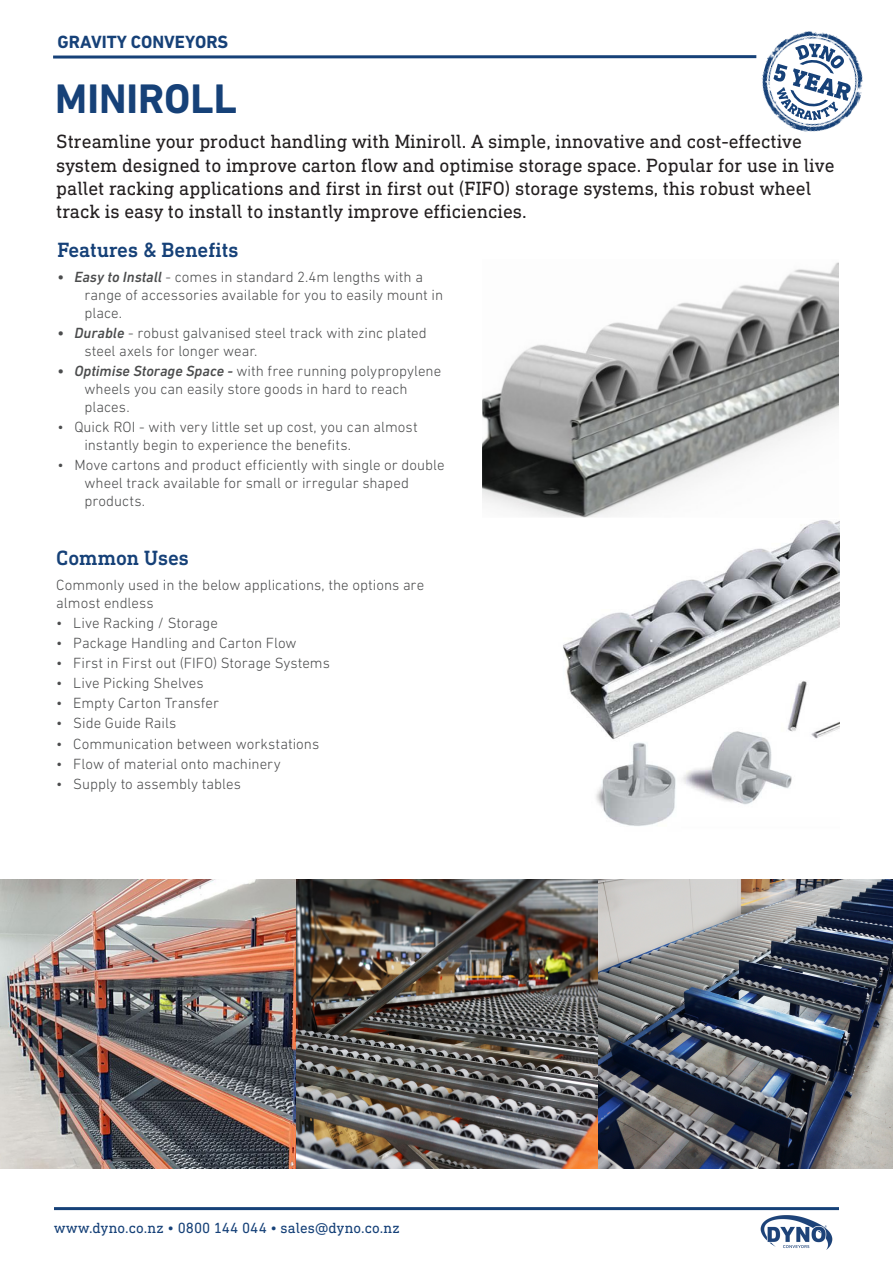
<style>
.page{position:relative;width:893px;height:1263px;background:#fff}
.page>*{position:absolute;margin:0;border:0;box-sizing:border-box;transform-origin:0 0}
.t1{font:700 42px "DIN Next LT Pro";color:#164178}
.t2{font:500 21px "DIN Next Slab Pro";color:#164178}
.t3{font:19.5px/23.4px "DIN Next Slab Pro";color:#231f20}
.t4{font:700 18px "DIN Next LT Pro";color:#164178}
.Bullet_List{font:300 15px/18px "DIN Next LT Pro";color:#4b4c4d}
.t5{font:15px "DIN Next Slab Pro";letter-spacing:.005em;color:#164178}
.s1{font-weight:500;font-style:italic}
</style>
<div class="page">
<img style="left:563px;top:520px;width:277px;height:306px">
<img style="left:482px;top:262px;width:357px;height:256px">
<svg style="left:53px;top:55px;width:698px;height:4px;background:#4f7099"></svg>
<img style="left:751px;top:31px;width:112px;height:101px">
<svg style="left:773px;top:44px;width:78px;height:76px"></svg>
<hr style="left:54px;top:1207px;width:785px;height:3px;background:#164178">
<img style="left:725px;top:1207px;width:114px;height:43px">
<img style="left:0;top:880px;width:893px;height:288px">
<p class="t4" style="left:58px;top:32px;width:172px">GRAVITY CONVEYORS</p>
<p class="t1" style="left:55px;top:74px;width:183px">MINIROLL</p>
<p class="t3" style="left:56px;top:130px;width:780px">Streamline your product handling with Miniroll. A simple, innovative and cost-effective system designed to improve carton flow and optimise storage space. Popular for use in live pallet racking applications and first in first out (FIFO) storage systems, this robust wheel track is easy to install to instantly improve efficiencies.</p>
<p class="t2" style="left:57px;top:238px;width:183px">Features &amp; Benefits</p>
<p class="Bullet_List" style="left:84px;top:267px;width:360px;text-indent:-27px"><span class="s1">• Easy to Install</span> - comes in standard 2.4m lengths with a range of accessories available for you to easily mount in place.</p>
<p class="Bullet_List" style="left:84px;top:324px;width:344px;text-indent:-27px"><span class="s1">• Durable</span> - robust galvanised steel track with zinc plated steel axels for longer wear.</p>
<p class="Bullet_List" style="left:84px;top:362px;width:358px;text-indent:-27px"><span class="s1">• Optimise Storage Space -</span> with free running polypropylene wheels you can easily store goods in hard to reach places.</p>
<p class="Bullet_List" style="left:84px;top:418px;width:335px;text-indent:-27px">• Quick ROI - with very little set up cost, you can almost instantly begin to experience the benefits.</p>
<p class="Bullet_List" style="left:84px;top:456px;width:362px;text-indent:-27px">• Move cartons and product efficiently with single or double wheel track available for small or irregular shaped products.</p>
<p class="t2" style="left:56px;top:546px;width:134px">Common Uses</p>
<p class="Bullet_List" style="left:56px;top:575px;width:369px">Commonly used in the below applications, the options are almost endless</p>
<p class="Bullet_List" style="left:56px;top:613px;width:163px">• Live Racking / Storage</p>
<p class="Bullet_List" style="left:56px;top:634px;width:242px">• Package Handling and Carton Flow</p>
<p class="Bullet_List" style="left:56px;top:654px;width:275px">• First in First out (FIFO) Storage Systems</p>
<p class="Bullet_List" style="left:56px;top:674px;width:149px">• Live Picking Shelves</p>
<p class="Bullet_List" style="left:56px;top:694px;width:164px">• Empty Carton Transfer</p>
<p class="Bullet_List" style="left:56px;top:714px;width:122px">• Side Guide Rails</p>
<p class="Bullet_List" style="left:56px;top:734px;width:264px">• Communication between workstations</p>
<p class="Bullet_List" style="left:56px;top:754px;width:226px">• Flow of material onto machinery</p>
<p class="Bullet_List" style="left:56px;top:774px;width:186px">• Supply to assembly tables</p>
<p class="t5" style="left:54px;top:1219px;width:347px">www.dyno.co.nz • 0800 144 044 • sales@dyno.co.nz</p>
</div>
